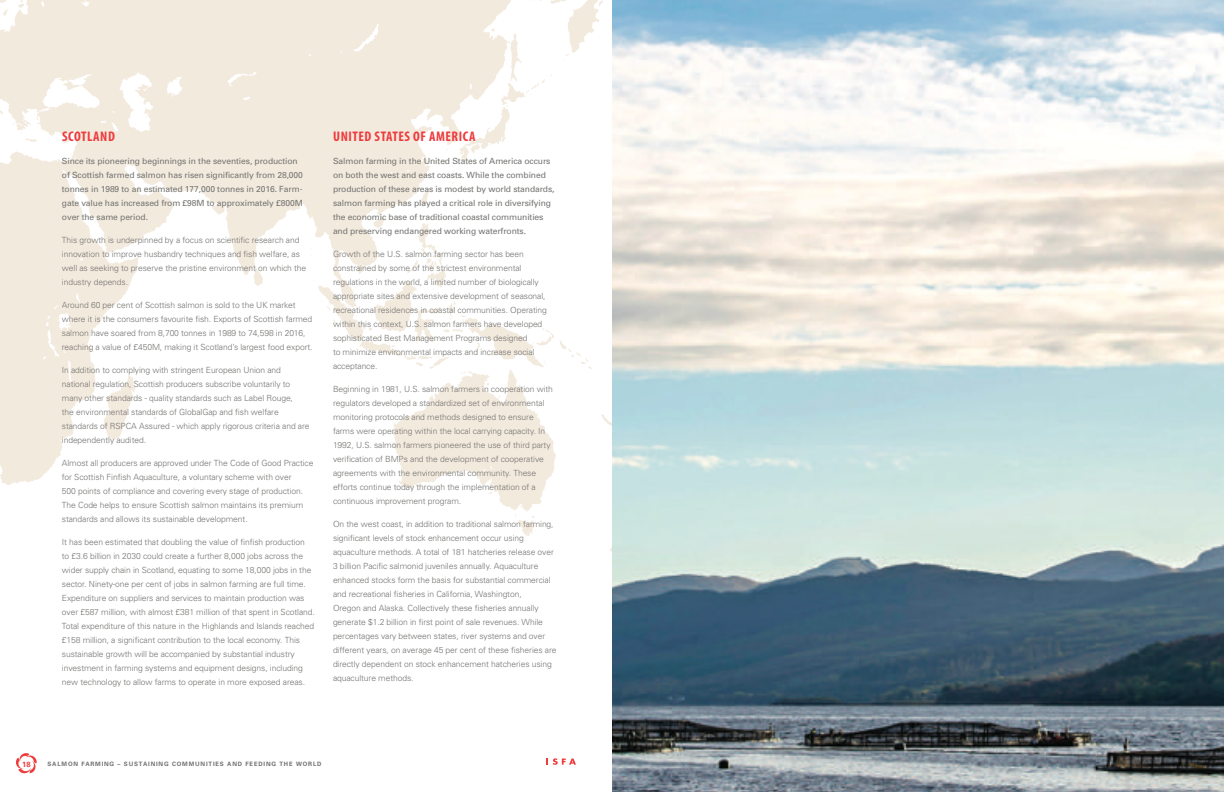
<style>
.page{position:relative;width:1224px;height:792px;background:#fff}
.page>*{position:absolute;margin:0;border:0;box-sizing:border-box;transform-origin:0 0}
.t1{font:700 condensed 14px "Myriad Pro";letter-spacing:.04em;color:#ee3b3d}
.t2{font:300 8.5px/14px "Univers";letter-spacing:-.01em;color:#747472}
.t3{font:8.5px/14px "Univers";letter-spacing:-.01em;color:#747472}
.t4{font:700 7.5px "Univers";color:#ee3b3c}
.t5{font:700 6px "Univers";letter-spacing:.14em;color:#6f7073}
</style>
<div class="page">
<svg style="left:16px;top:753px;width:21px;height:20px"></svg>
<svg style="left:547px;top:758px;width:29px;height:7px"></svg>
<svg style="left:0;top:0;width:612px;height:552px"></svg>
<img style="left:612px;top:0;width:612px;height:792px">
<h1 class="t1" style="left:62px;top:127px;width:54px">SCOTLAND</h1>
<p class="t3" style="left:62px;top:154px;width:243px">Since its pioneering beginnings in the seventies, production of Scottish farmed salmon has risen significantly from 28,000 tonnes in 1989 to an estimated 177,000 tonnes in 2016. Farm&shy;gate value has increased from £98M to approximately £800M over the same period.</p>
<p class="t2" style="left:62px;top:233px;width:246px">This growth is underpinned by a focus on scientific research and innovation to improve husbandry techniques and fish welfare, as well as seeking to preserve the pristine environment on which the industry depends.</p>
<p class="t2" style="left:62px;top:298px;width:252px">Around 60 per cent of Scottish salmon is sold to the UK market where it is the consumers favourite fish. Exports of Scottish farmed salmon have soared from 8,700 tonnes in 1989 to 74,598 in 2016, reaching a value of £450M, making it Scotland’s largest food export.</p>
<p class="t2" style="left:62px;top:363px;width:249px">In addition to complying with stringent European Union and national regulation, Scottish producers subscribe voluntarily to many other standards - quality standards such as Label Rouge,<br>the environmental standards of GlobalGap and fish welfare standards of RSPCA Assured - which apply rigorous criteria and are independently audited.</p>
<p class="t2" style="left:62px;top:456px;width:253px">Almost all producers are approved under The Code of Good Practice for Scottish Finfish Aquaculture, a voluntary scheme with over<br>500 points of compliance and covering every stage of production.<br>The Code helps to ensure Scottish salmon maintains its premium standards and allows its sustainable development.</p>
<p class="t2" style="left:62px;top:535px;width:254px">It has been estimated that doubling the value of finfish production<br>to £3.6 billion in 2030 could create a further 8,000 jobs across the wider supply chain in Scotland, equating to some 18,000 jobs in the sector. Ninety-one per cent of jobs in salmon farming are full time.<br>Expenditure on suppliers and services to maintain production was over £587 million, with almost £381 million of that spent in Scotland.<br>Total expenditure of this nature in the Highlands and Islands reached £158 million, a significant contribution to the local economy. This sustainable growth will be accompanied by substantial industry investment in farming systems and equipment designs, including new technology to allow farms to operate in more exposed areas.</p>
<h1 class="t1" style="left:333px;top:127px;width:144px">UNITED STATES OF AMERICA</h1>
<p class="t3" style="left:333px;top:154px;width:223px">Salmon farming in the United States of America occurs on both the west and east coasts. While the combined production of these areas is modest by world standards, salmon farming has played a critical role in diversifying the economic base of traditional coastal communities and preserving endangered working waterfronts.</p>
<p class="t2" style="left:333px;top:247px;width:215px">Growth of the U.S. salmon farming sector has been constrained by some of the strictest environmental regulations in the world, a limited number of biologically appropriate sites and extensive development of seasonal, recreational residences in coastal communities. Operating within this context, U.S. salmon farmers have developed sophisticated Best Management Programs designed<br>to minimize environmental impacts and increase social acceptance.</p>
<p class="t2" style="left:333px;top:382px;width:222px">Beginning in 1981, U.S. salmon farmers in cooperation with regulators developed a standardized set of environmental monitoring protocols and methods designed to ensure farms were operating within the local carrying capacity. In 1992, U.S. salmon farmers pioneered the use of third party verification of BMPs and the development of cooperative agreements with the environmental community. These efforts continue today through the implementation of a continuous improvement program.</p>
<p class="t2" style="left:333px;top:517px;width:225px">On the west coast, in addition to traditional salmon farming, significant levels of stock enhancement occur using aquaculture methods. A total of 181 hatcheries release over 3 billion Pacific salmonid juveniles annually. Aquaculture enhanced stocks form the basis for substantial commercial and recreational fisheries in California, Washington,<br>Oregon and Alaska. Collectively these fisheries annually generate $1.2 billion in first point of sale revenues. While percentages vary between states, river systems and over different years, on average 45 per cent of these fisheries are directly dependent on stock enhancement hatcheries using aquaculture methods.</p>
<p class="t4" style="left:22px;top:759px;width:10px">18</p>
<p class="t5" style="left:48px;top:761px;width:276px">SALMON FARMING – SUSTAINING COMMUNITIES AND FEEDING THE WORLD</p>
</div>
